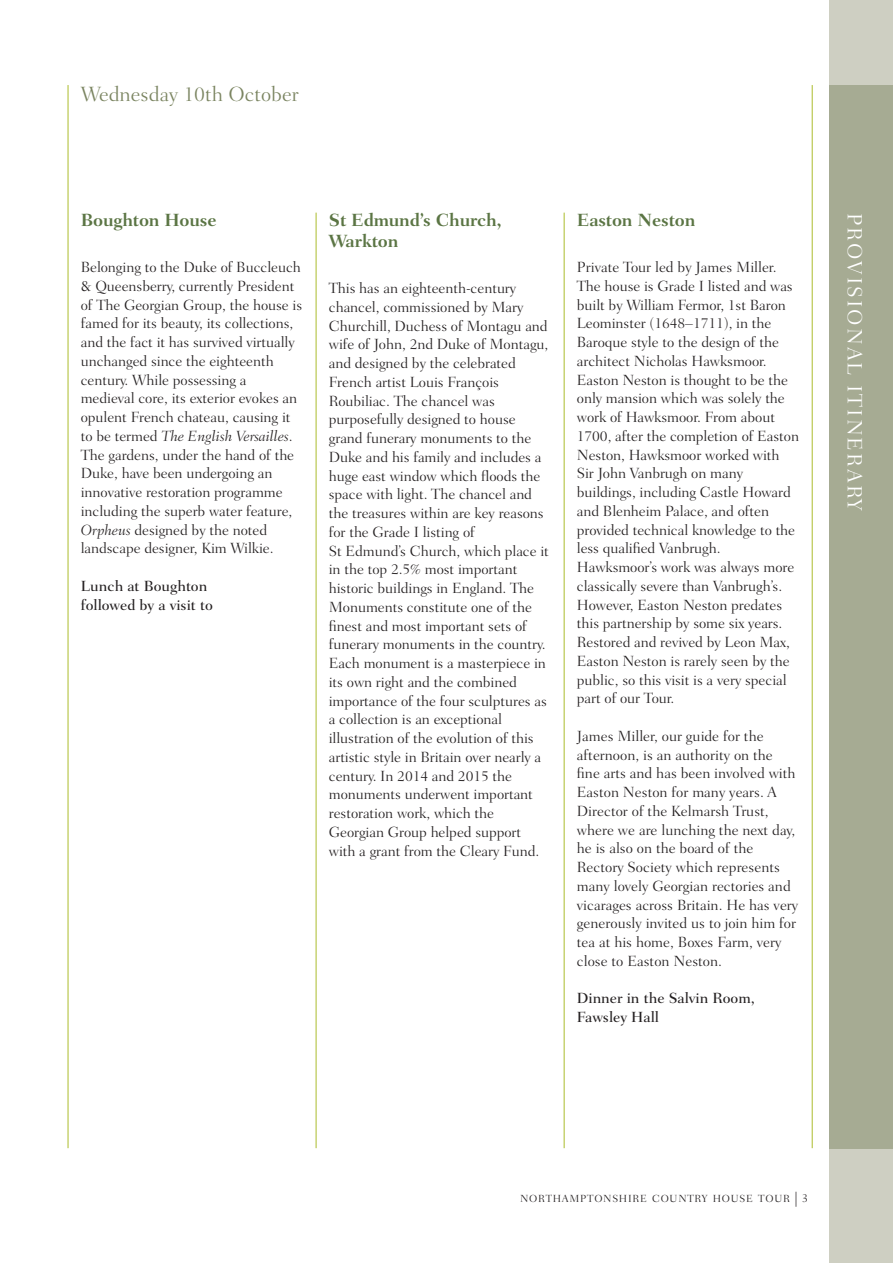
<style>
.page{position:relative;width:893px;height:1263px;background:#fff}
.page>*{position:absolute;margin:0;border:0;box-sizing:border-box;transform-origin:0 0}
.t1{font:300 21px "Fairfield LH";letter-spacing:.1em;color:#fff}
.t2{font:300 21px "Fairfield LH";color:#7a8460}
.t3{font:700 18px/21px "Fairfield LH";letter-spacing:-.01em;color:#5b7544}
.t4{font:300 15px/18.8px "Fairfield LH";letter-spacing:-.005em;color:#231f20}
.t5{font:500 15px/18.8px "Fairfield LH";color:#231f20}
.t6{font:300 10.5px "Fairfield LH";letter-spacing:.07em;color:#231f20}
.s1{font-style:italic}
.s2{font-size:15px}
.s3{font-size:12px}
</style>
<div class="page">
<div style="left:829px;top:0;width:64px;height:1263px;background:#cecfc2"></div>
<div style="left:829px;top:85px;width:64px;height:1063px;background:#a6ab93"></div>
<hr style="left:316px;top:213px;width:1px;height:935px;background:#acbc2c">
<hr style="left:564px;top:213px;width:1px;height:935px;background:#acbc2c">
<hr style="left:68px;top:85px;width:1px;height:1063px;background:#acbc2c">
<hr style="left:812px;top:85px;width:1px;height:1063px;background:#acbc2c">
<h1 class="t2" style="left:81px;top:85px;width:219px">Wednesday 10th October</h1>
<p class="t3" style="left:81px;top:211px;width:137px">Boughton House</p>
<p class="t4" style="left:81px;top:259px;width:223px">Belonging to the Duke of Buccleuch &amp; Queensberry, currently President of The Georgian Group, the house is famed for its beauty, its collections, and the fact it has survived virtually unchanged since the eighteenth century. While possessing a medieval core, its exterior evokes an opulent French chateau, causing it to be termed <span class="s1">The English Versailles</span>.<br>The gardens, under the hand of the Duke, have been undergoing an innovative restoration programme including the superb water feature, <span class="s1">Orpheus</span> designed by the noted landscape designer, Kim Wilkie.</p>
<p class="t5" style="left:81px;top:578px;width:134px">Lunch at Boughton followed by a visit to</p>
<p class="t3" style="left:329px;top:211px;width:175px">St Edmund’s Church,<br>Warkton</p>
<p class="t4" style="left:329px;top:280px;width:222px">This has an eighteenth-century chancel, commissioned by Mary<br>Churchill, Duchess of Montagu and wife of John, 2nd Duke of Montagu, and designed by the celebrated<br>French artist Louis François<br>Roubiliac. The chancel was purposefully designed to house grand funerary monuments to the<br>Duke and his family and includes a huge east window which floods the space with light. The chancel and the treasures within are key reasons for the Grade I listing of<br>St Edmund’s Church, which place it in the top 2.5% most important historic buildings in England. The<br>Monuments constitute one of the finest and most important sets of funerary monuments in the country.<br>Each monument is a masterpiece in its own right and the combined importance of the four sculptures as a collection is an exceptional illustration of the evolution of this artistic style in Britain over nearly a century. In 2014 and 2015 the monuments underwent important restoration work, which the<br>Georgian Group helped support with a grant from the Cleary Fund.</p>
<p class="t3" style="left:577px;top:211px;width:120px">Easton Neston</p>
<p class="t4" style="left:577px;top:259px;width:224px">Private Tour led by James Miller.<br>The house is Grade I listed and was built by William Fermor, 1st Baron<br>Leominster (1648–1711), in the<br>Baroque style to the design of the architect Nicholas Hawksmoor.<br>Easton Neston is thought to be the only mansion which was solely the work of Hawksmoor. From about<br>1700, after the completion of Easton<br>Neston, Hawksmoor worked with<br>Sir John Vanbrugh on many buildings, including Castle Howard and Blenheim Palace, and often provided technical knowledge to the less qualified Vanbrugh.<br>Hawksmoor’s work was always more classically severe than Vanbrugh’s.<br>However, Easton Neston predates this partnership by some six years.<br>Restored and revived by Leon Max,<br>Easton Neston is rarely seen by the public, so this visit is a very special part of our Tour.</p>
<p class="t4" style="left:577px;top:728px;width:223px">James Miller, our guide for the afternoon, is an authority on the fine arts and has been involved with<br>Easton Neston for many years. A<br>Director of the Kelmarsh Trust, where we are lunching the next day, he is also on the board of the<br>Rectory Society which represents many lovely Georgian rectories and vicarages across Britain. He has very generously invited us to join him for tea at his home, Boxes Farm, very close to Easton Neston.</p>
<p class="t5" style="left:577px;top:990px;width:180px">Dinner in the Salvin Room,<br>Fawsley Hall</p>
<h1 class="t1" style="left:863px;top:213px;width:301px;rotate:90deg">PROVISIONAL ITINERARY</h1>
<p class="t6" style="left:520px;top:1194px;width:289px">NORTHAMPTONSHIRE COUNTRY HOUSE TOUR <span class="s2">|</span> <span class="s3">3</span></p>
</div>
